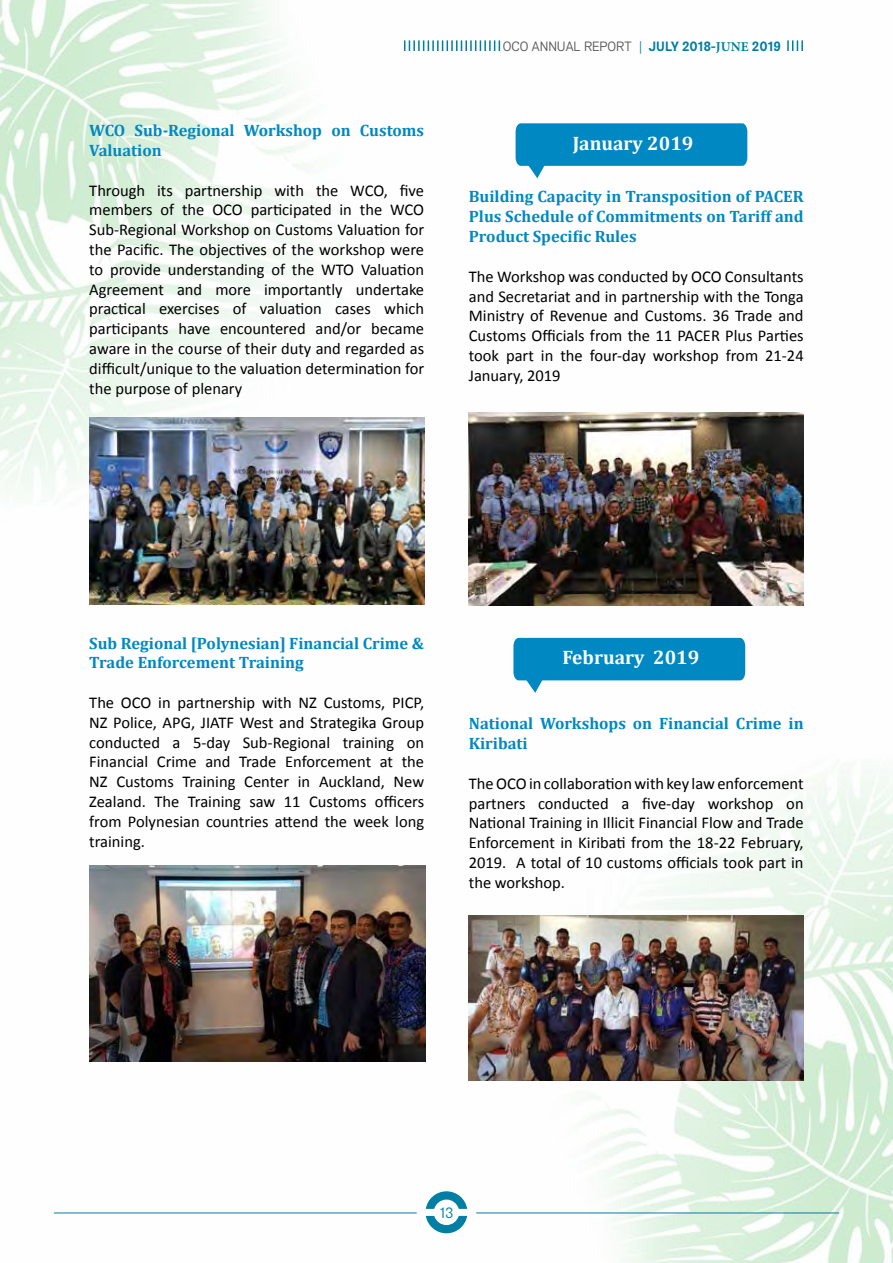
<style>
.page{position:relative;width:893px;height:1263px;background:#fff}
.page>*{position:absolute;margin:0;border:0;box-sizing:border-box;transform-origin:0 0}
.t1{font:700 19.5px "Cambria";color:#fff}
.t2{font:16.5px/19.8px "Calibri";color:#000;text-align:justify}
.t3{font:700 16.5px/19.8px "Cambria";color:#0088c2}
.t4{font:15px "Air";color:#007da2}
.t5{font:13.5px "Air";color:#575756}
.s1{color:#007da2}
.s2{font-weight:700;color:#007da2}
.s3{font-family:"Minion Pro";font-weight:700;color:#007da2}
</style>
<div class="page">
<img style="left:0;top:0;width:893px;height:1263px">
<hr style="left:54px;top:1213px;width:363px;height:1px;background:#007da2">
<hr style="left:476px;top:1213px;width:363px;height:1px;background:#007da2">
<svg style="left:426px;top:1191px;width:41px;height:18px"></svg>
<svg style="left:426px;top:1216px;width:41px;height:17px"></svg>
<svg style="left:787px;top:40px;width:16px;height:11px"></svg>
<svg style="left:404px;top:40px;width:96px;height:11px"></svg>
<img style="left:89px;top:418px;width:335px;height:186px">
<img style="left:89px;top:865px;width:336px;height:196px">
<svg style="left:516px;top:123px;width:231px;height:55px"></svg>
<img style="left:469px;top:412px;width:335px;height:193px">
<svg style="left:513px;top:638px;width:232px;height:55px"></svg>
<img style="left:469px;top:915px;width:335px;height:165px">
<p class="t3" style="left:89px;top:120px;width:336px">WCO Sub-Regional Workshop on Customs<br>Valuation</p>
<p class="t2" style="left:89px;top:180px;width:336px">Through its partnership with the WCO, five members of the OCO participated in the WCO Sub-Regional Workshop on Customs Valuation for the Pacific. The objectives of the workshop were to provide understanding of the WTO Valuation Agreement and more importantly undertake practical exercises of valuation cases which participants have encountered and/or became aware in the course of their duty and regarded as difficult/unique to the valuation determination for the purpose of plenary</p>
<p class="t5" style="left:503px;top:38px;width:280px">OCO ANNUAL REPORT <span class="s1">|</span> <span class="s2">JULY 2018-</span><span class="s3">JUNE</span> <span class="s2">2019</span></p>
<p class="t1" style="left:573px;top:129px;width:122px">January 2019</p>
<p class="t3" style="left:469px;top:186px;width:336px;text-align:justify">Building Capacity in Transposition of PACER Plus Schedule of Commitments on Tariff and Product Specific Rules</p>
<p class="t2" style="left:469px;top:266px;width:336px">The Workshop was conducted by OCO Consultants and Secretariat and in partnership with the Tonga Ministry of Revenue and Customs. 36 Trade and Customs Officials from the 11 PACER Plus Parties took part in the four-day workshop from 21-24<br>January, 2019</p>
<p class="t3" style="left:89px;top:632px;width:336px">Sub Regional [Polynesian] Financial Crime &amp;<br>Trade Enforcement Training</p>
<p class="t2" style="left:89px;top:693px;width:336px">The OCO in partnership with NZ Customs, PICP, NZ Police, APG, JIATF West and Strategika Group conducted a 5-day Sub-Regional training on Financial Crime and Trade Enforcement at the NZ Customs Training Center in Auckland, New Zealand. The Training saw 11 Customs officers from Polynesian countries attend the week long training.</p>
<p class="t1" style="left:562px;top:644px;width:138px">February 2019</p>
<p class="t3" style="left:469px;top:713px;width:336px">National Workshops on Financial Crime in<br>Kiribati</p>
<p class="t2" style="left:469px;top:773px;width:336px">The OCO in collaboration with key law enforcement partners conducted a five-day workshop on National Training in Illicit Financial Flow and Trade Enforcement in Kiribati from the 18-22 February, 2019. A total of 10 customs officials took part in the workshop.</p>
<p class="t4" style="left:440px;top:1203px;width:15px">13</p>
</div>
